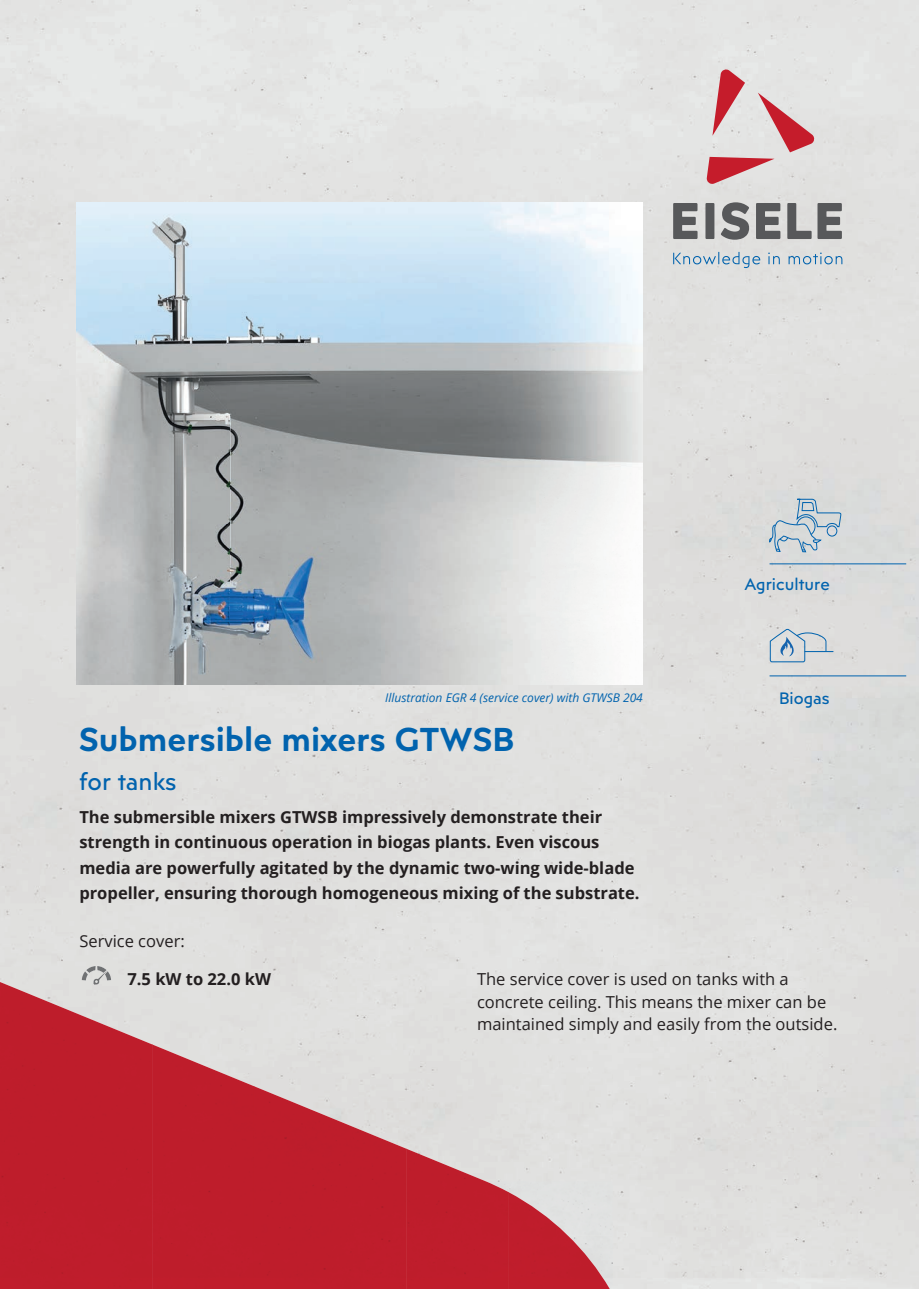
<style>
.page{position:relative;width:919px;height:1289px;background:#fff}
.page>*{position:absolute;margin:0;border:0;box-sizing:border-box;transform-origin:0 0}
.t1{font:600 33px "Posterama Text";color:#0163ae}
.t2{font:24px "Posterama Text";color:#0163ae}
.t3{font:700 16.5px/25.5px "Open Sans";color:#231f20}
.t4{font:16.5px/22.5px "Open Sans";color:#231f20}
.t5{font:16.5px "Posterama Text";color:#0163ae}
.t6{font:italic 12px "Open Sans";color:#0163ae}
</style>
<div class="page">
<div style="left:765px;top:0;width:153px;height:1288px;background:#dedddc"></div>
<div style="left:0;top:214px;width:102px;height:767px;background:#e0e0de"></div>
<div style="left:643px;top:214px;width:123px;height:376px;background:#e0e0de"></div>
<img style="left:609px;top:1235px;width:4px;height:53px">
<img style="left:0;top:981px;width:153px;height:307px">
<img style="left:152px;top:1044px;width:102px;height:244px">
<img style="left:254px;top:1086px;width:153px;height:202px">
<img style="left:406px;top:1148px;width:102px;height:140px">
<img style="left:508px;top:1191px;width:101px;height:97px">
<svg style="left:768px;top:498px;width:73px;height:54px;background:#bfccd4"></svg>
<svg style="left:769px;top:628px;width:64px;height:34px;background:#c4ced6"></svg>
<hr style="left:769px;top:563px;width:137px;height:1px;background:#0163ae">
<hr style="left:769px;top:675px;width:137px;height:1px;background:#0163ae">
<svg style="left:706px;top:68px;width:109px;height:117px;background:#dcb6b8"></svg>
<svg style="left:673px;top:203px;width:24px;height:36px"></svg>
<svg style="left:705px;top:203px;width:9px;height:36px"></svg>
<svg style="left:720px;top:202px;width:29px;height:38px"></svg>
<svg style="left:756px;top:203px;width:24px;height:36px"></svg>
<svg style="left:787px;top:203px;width:24px;height:36px"></svg>
<svg style="left:817px;top:203px;width:24px;height:36px"></svg>
<svg style="left:673px;top:252px;width:87px;height:16px"></svg>
<svg style="left:768px;top:252px;width:11px;height:12px"></svg>
<svg style="left:788px;top:252px;width:54px;height:12px"></svg>
<img style="left:77px;top:203px;width:566px;height:482px">
<svg style="left:82px;top:966px;width:29px;height:14px"></svg>
<img style="left:93px;top:971px;width:14px;height:13px">
<p class="t6" style="left:385px;top:689px;width:259px">Illustration EGR 4 (service cover) with GTWSB 204</p>
<p class="t5" style="left:744px;top:573px;width:86px">Agriculture</p>
<p class="t5" style="left:779px;top:688px;width:52px">Biogas</p>
<h1 class="t1" style="left:79px;top:717px;width:436px">Submersible mixers GTWSB</h1>
<h2 class="t2" style="left:79px;top:766px;width:99px">for tanks</h2>
<p class="t3" style="left:79px;top:803px;width:561px">The submersible mixers GTWSB impressively demonstrate their strength in continuous operation in biogas plants. Even viscous media are powerfully agitated by the dynamic two-wing wide-blade propeller, ensuring thorough homogeneous mixing of the substrate.</p>
<p class="t4" style="left:79px;top:929px;width:107px">Service cover:</p>
<p class="t4" style="left:477px;top:967px;width:362px">The service cover is used on tanks with a concrete ceiling. This means the mixer can be maintained simply and easily from the outside.</p>
<p class="t3" style="left:127px;top:965px;width:145px">7.5 kW to 22.0 kW</p>
</div>
